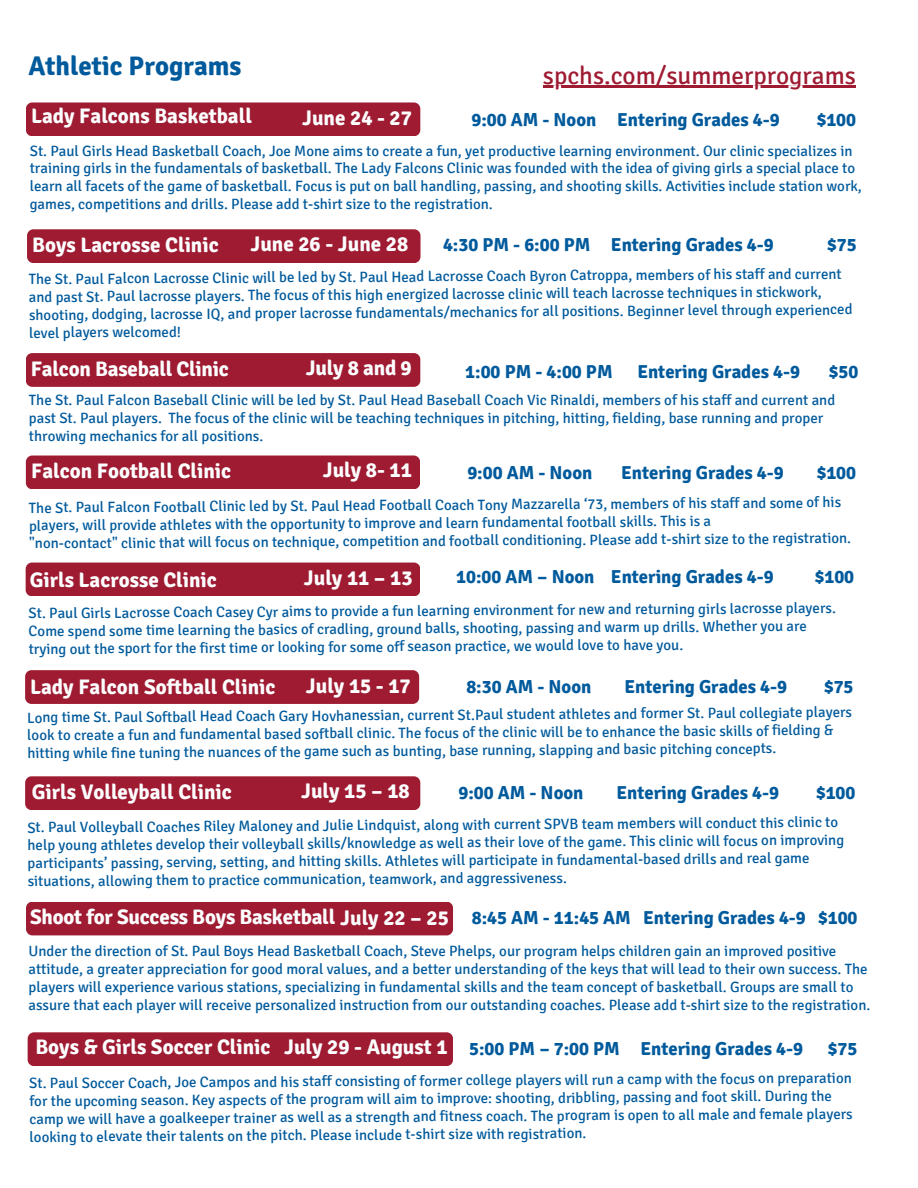
<style>
.page{position:relative;width:918px;height:1188px;background:#fff}
.page>*{position:absolute;margin:0;border:0;box-sizing:border-box;transform-origin:0 0}
.t1{font:700 26.85px "Signika";color:#015a9c}
.t2{font:25.2px "Signika";color:#9e1b32}
.t3{font:700 21px "Signika";color:#fdfefe}
.t4{font:700 18.75px "Signika";color:#015a9c}
.t5{font:14.85px/17.9px "Signika";letter-spacing:-.01em;color:#015a9c}
</style>
<div class="page">
<div style="left:26px;top:102px;width:394px;height:34px;background:#9e1b32;border-radius:6px"></div>
<div style="left:26px;top:456px;width:394px;height:33px;background:#9e1b32;border-radius:6px"></div>
<div style="left:26px;top:902px;width:427px;height:33px;background:#9e1b32;border-radius:6px"></div>
<div style="left:26px;top:353px;width:394px;height:34px;background:#9e1b32;border-radius:6px"></div>
<hr style="left:543px;top:86px;width:313px;height:2px;background:#9e1b32">
<div style="left:28px;top:1032px;width:425px;height:34px;background:#9e1b32;border-radius:6px"></div>
<div style="left:25px;top:670px;width:394px;height:34px;background:#9e1b32;border-radius:6px"></div>
<div style="left:26px;top:563px;width:394px;height:33px;background:#9e1b32;border-radius:6px"></div>
<div style="left:25px;top:776px;width:395px;height:34px;background:#9e1b32;border-radius:6px"></div>
<div style="left:27px;top:229px;width:393px;height:34px;background:#9e1b32;border-radius:6px"></div>
<p class="t1" style="left:28px;top:50px;width:215px">Athletic Programs</p>
<p class="t2" style="left:543px;top:60px;width:314px">spchs.com/summerprograms</p>
<h2 class="t3" style="left:31px;top:103px;width:222px">Lady Falcons Basketball</h2>
<h3 class="t3" style="left:302px;top:105px;width:111px">June 24 - 27</h3>
<h3 class="t4" style="left:471px;top:108px;width:310px">9:00 AM - Noon Entering Grades 4-9</h3>
<h3 class="t4" style="left:817px;top:108px;width:41px">$100</h3>
<h1 class="t5" style="left:30px;top:142px;width:834px">St. Paul Girls Head Basketball Coach, Joe Mone aims to create a fun, yet productive learning environment. Our clinic specializes in training girls in the fundamentals of basketball. The Lady Falcons Clinic was founded with the idea of giving girls a special place to learn all facets of the game of basketball. Focus is put on ball handling, passing, and shooting skills. Activities include station work, games, competitions and drills. Please add t-shirt size to the registration.</h1>
<h3 class="t3" style="left:32px;top:232px;width:188px">Boys Lacrosse Clinic</h3>
<p class="t3" style="left:250px;top:231px;width:159px">June 26 - June 28</p>
<h4 class="t4" style="left:443px;top:234px;width:332px">4:30 PM - 6:00 PM Entering Grades 4-9</h4>
<h4 class="t4" style="left:827px;top:234px;width:31px">$75</h4>
<h3 class="t5" style="left:29px;top:268px;width:825px">The St. Paul Falcon Lacrosse Clinic will be led by St. Paul Head Lacrosse Coach Byron Catroppa, members of his staff and current and past St. Paul lacrosse players. The focus of this high energized lacrosse clinic will teach lacrosse techniques in stickwork, shooting, dodging, lacrosse IQ, and proper lacrosse fundamentals/mechanics for all positions. Beginner level through experienced</h3>
<h3 class="t5" style="left:29px;top:324px;width:154px">level players welcomed!</h3>
<h3 class="t3" style="left:31px;top:356px;width:200px">Falcon Baseball Clinic</h3>
<h4 class="t3" style="left:306px;top:355px;width:107px">July 8 and 9</h4>
<h3 class="t4" style="left:465px;top:360px;width:149px">1:00 PM - 4:00 PM</h3>
<h3 class="t4" style="left:637px;top:360px;width:164px">Entering Grades 4-9</h3>
<h3 class="t4" style="left:829px;top:360px;width:31px">$50</h3>
<p class="t5" style="left:29px;top:391px;width:808px">The St. Paul Falcon Baseball Clinic will be led by St. Paul Head Baseball Coach Vic Rinaldi, members of his staff and current and past St. Paul players. The focus of the clinic will be teaching techniques in pitching, hitting, fielding, base running and proper throwing mechanics for all positions.</p>
<h4 class="t3" style="left:31px;top:458px;width:202px">Falcon Football Clinic</h4>
<h3 class="t3" style="left:323px;top:457px;width:91px">July 8- 11</h3>
<p class="t4" style="left:467px;top:461px;width:127px">9:00 AM - Noon</p>
<p class="t4" style="left:621px;top:461px;width:164px">Entering Grades 4-9</p>
<p class="t4" style="left:817px;top:461px;width:41px">$100</p>
<h3 class="t5" style="left:29px;top:496px;width:814px;line-height:18.3px">The St. Paul Falcon Football Clinic led by St. Paul Head Football Coach Tony Mazzarella ‘73, members of his staff and some of his players, will provide athletes with the opportunity to improve and learn fundamental football skills. This is a</h3>
<h4 class="t5" style="left:29px;top:532px;width:824px">"non-contact" clinic that will focus on technique, competition and football conditioning. Please add t-shirt size to the registration.</h4>
<h3 class="t3" style="left:30px;top:567px;width:189px">Girls Lacrosse Clinic</h3>
<p class="t3" style="left:304px;top:565px;width:110px">July 11 – 13</p>
<h4 class="t4" style="left:456px;top:566px;width:319px">10:00 AM – Noon Entering Grades 4-9</h4>
<h4 class="t4" style="left:815px;top:566px;width:41px">$100</h4>
<h3 class="t5" style="left:29px;top:602px;width:809px">St. Paul Girls Lacrosse Coach Casey Cyr aims to provide a fun learning environment for new and returning girls lacrosse players.<br>Come spend some time learning the basics of cradling, ground balls, shooting, passing and warm up drills. Whether you are trying out the sport for the first time or looking for some off season practice, we would love to have you.</h3>
<h3 class="t3" style="left:30px;top:674px;width:247px">Lady Falcon Softball Clinic</h3>
<h4 class="t3" style="left:306px;top:673px;width:106px">July 15 - 17</h4>
<h3 class="t4" style="left:466px;top:676px;width:127px">8:30 AM - Noon</h3>
<h3 class="t4" style="left:624px;top:676px;width:164px">Entering Grades 4-9</h3>
<h3 class="t4" style="left:824px;top:676px;width:31px">$75</h3>
<p class="t5" style="left:27px;top:706px;width:827px">Long time St. Paul Softball Head Coach Gary Hovhanessian, current St.Paul student athletes and former St. Paul collegiate players look to create a fun and fundamental based softball clinic. The focus of the clinic will be to enhance the basic skills of fielding &amp; hitting while fine tuning the nuances of the game such as bunting, base running, slapping and basic pitching concepts.</p>
<h3 class="t3" style="left:32px;top:780px;width:201px">Girls Volleyball Clinic</h3>
<p class="t3" style="left:301px;top:779px;width:110px">July 15 – 18</p>
<h4 class="t4" style="left:458px;top:782px;width:127px">9:00 AM - Noon</h4>
<h4 class="t4" style="left:616px;top:782px;width:164px">Entering Grades 4-9</h4>
<h4 class="t4" style="left:816px;top:782px;width:41px">$100</h4>
<h3 class="t5" style="left:27px;top:816px;width:819px">St. Paul Volleyball Coaches Riley Maloney and Julie Lindquist, along with current SPVB team members will conduct this clinic to help young athletes develop their volleyball skills/knowledge as well as their love of the game. This clinic will focus on improving participants’ passing, serving, setting, and hitting skills. Athletes will participate in fundamental-based drills and real game situations, allowing them to practice communication, teamwork, and aggressiveness.</h3>
<h3 class="t3" style="left:30px;top:904px;width:420px">Shoot for Success Boys Basketball July 22 – 25</h3>
<h3 class="t4" style="left:472px;top:906px;width:387px">8:45 AM - 11:45 AM Entering Grades 4-9 $100</h3>
<p class="t5" style="left:29px;top:943px;width:843px">Under the direction of St. Paul Boys Head Basketball Coach, Steve Phelps, our program helps children gain an improved positive attitude, a greater appreciation for good moral values, and a better understanding of the keys that will lead to their own success. The players will experience various stations, specializing in fundamental skills and the team concept of basketball. Groups are small to assure that each player will receive personalized instruction from our outstanding coaches. Please add t-shirt size to the registration.</p>
<h3 class="t3" style="left:35px;top:1035px;width:237px">Boys &amp; Girls Soccer Clinic</h3>
<p class="t3" style="left:284px;top:1035px;width:165px">July 29 - August 1</p>
<h4 class="t4" style="left:469px;top:1038px;width:335px">5:00 PM – 7:00 PM Entering Grades 4-9</h4>
<h4 class="t4" style="left:828px;top:1038px;width:31px">$75</h4>
<h3 class="t5" style="left:29px;top:1072px;width:825px">St. Paul Soccer Coach, Joe Campos and his staff consisting of former college players will run a camp with the focus on preparation for the upcoming season. Key aspects of the program will aim to improve: shooting, dribbling, passing and foot skill. During the camp we will have a goalkeeper trainer as well as a strength and fitness coach. The program is open to all male and female players looking to elevate their talents on the pitch. Please include t-shirt size with registration.</h3>
</div>
